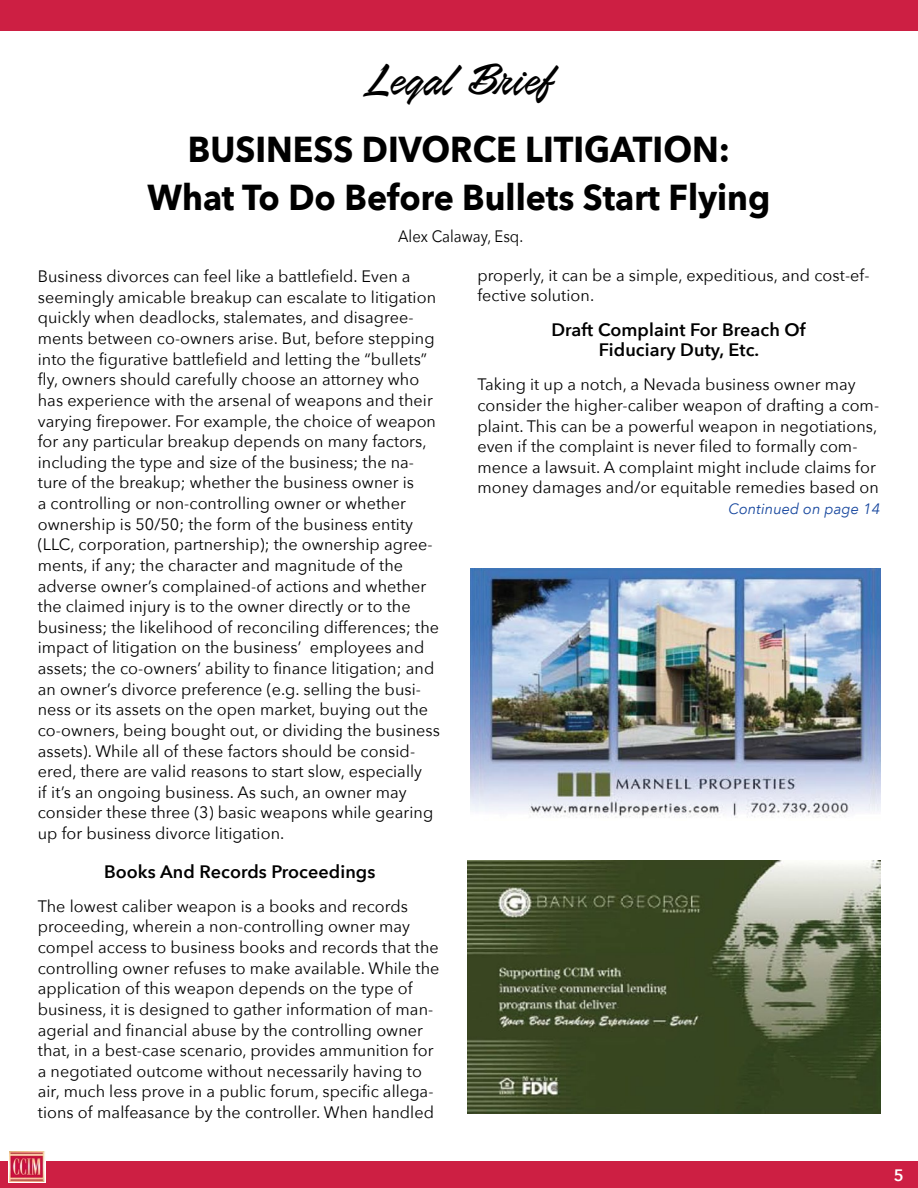
<style>
.page{position:relative;width:918px;height:1188px;background:#fff}
.page>*{position:absolute;margin:0;border:0;box-sizing:border-box;transform-origin:0 0}
.t1{font:42px "Airways PERSONALUSEONLY";color:#000}
.t2{font:700 36px/48px "Avenir Next";color:#000;text-align:center;scale:.94 1}
.t3{font:600 18px/20.7px "Avenir Next";letter-spacing:.005em;color:#000;text-align:center}
.t4{font:16.5px/20.7px "Avenir Next";letter-spacing:.005em;color:#000}
.t5{font:16.5px "Avenir Next";letter-spacing:.005em;color:#000;scale:.9 1}
.t6{font:600 16.5px "Avenir Next";color:#fff}
.t7{font:italic 15px "Avenir Next";letter-spacing:.005em;color:#17479e}
</style>
<div class="page">
<div style="left:0;top:0;width:918px;height:30px;background:#cd1f43"></div>
<div style="left:0;top:1161px;width:918px;height:27px;background:#cd1f43"></div>
<svg style="left:8px;top:1151px;width:37px;height:32px"></svg>
<img style="left:9px;top:1152px;width:36px;height:29px">
<img style="left:471px;top:568px;width:409px;height:250px">
<img style="left:467px;top:861px;width:413px;height:252px">
<h1 class="t1" style="left:363px;top:54px;width:194px">Legal Brief</h1>
<h2 class="t2" style="left:148px;top:125px;width:664px">BUSINESS DIVORCE LITIGATION:<br>What To Do Before Bullets Start Flying</h2>
<p class="t5" style="left:398px;top:222px;width:140px">Alex Calaway, Esq.</p>
<p class="t4" style="left:38px;top:265px;width:404px">Business divorces can feel like a battlefield. Even a seemingly amicable breakup can escalate to litigation quickly when deadlocks, stalemates, and disagree&shy;ments between co-owners arise. But, before stepping into the figurative battlefield and letting the “bullets” fly, owners should carefully choose an attorney who has experience with the arsenal of weapons and their varying firepower. For example, the choice of weapon for any particular breakup depends on many factors, including the type and size of the business; the na&shy;ture of the breakup; whether the business owner is<br>a controlling or non-controlling owner or whether ownership is 50/50; the form of the business entity (LLC, corporation, partnership); the ownership agree&shy;ments, if any; the character and magnitude of the adverse owner’s complained-of actions and whether the claimed injury is to the owner directly or to the business; the likelihood of reconciling differences; the impact of litigation on the business’ employees and assets; the co-owners’ ability to finance litigation; and an owner’s divorce preference (e.g. selling the busi&shy;ness or its assets on the open market, buying out the co-owners, being bought out, or dividing the business assets). While all of these factors should be consid&shy;ered, there are valid reasons to start slow, especially<br>if it’s an ongoing business. As such, an owner may consider these three (3) basic weapons while gearing up for business divorce litigation.</p>
<p class="t3" style="left:104px;top:861px;width:273px">Books And Records Proceedings</p>
<p class="t4" style="left:38px;top:895px;width:403px">The lowest caliber weapon is a books and records proceeding, wherein a non-controlling owner may compel access to business books and records that the controlling owner refuses to make available. While the application of this weapon depends on the type of business, it is designed to gather information of man&shy;agerial and financial abuse by the controlling owner that, in a best-case scenario, provides ammunition for a negotiated outcome without necessarily having to air, much less prove in a public forum, specific allega&shy;tions of malfeasance by the controller. When handled</p>
<p class="t4" style="left:477px;top:264px;width:394px">properly, it can be a simple, expeditious, and cost-ef&shy;fective solution.</p>
<p class="t3" style="left:551px;top:318px;width:256px">Draft Complaint For Breach Of<br>Fiduciary Duty, Etc.</p>
<p class="t4" style="left:477px;top:374px;width:403px">Taking it up a notch, a Nevada business owner may consider the higher-caliber weapon of drafting a com&shy;plaint. This can be a powerful weapon in negotiations, even if the complaint is never filed to formally com&shy;mence a lawsuit. A complaint might include claims for money damages and/or equitable remedies based on</p>
<p class="t7" style="left:729px;top:496px;width:153px">Continued on page 14</p>
<p class="t6" style="left:894px;top:1161px;width:12px">5</p>
</div>
